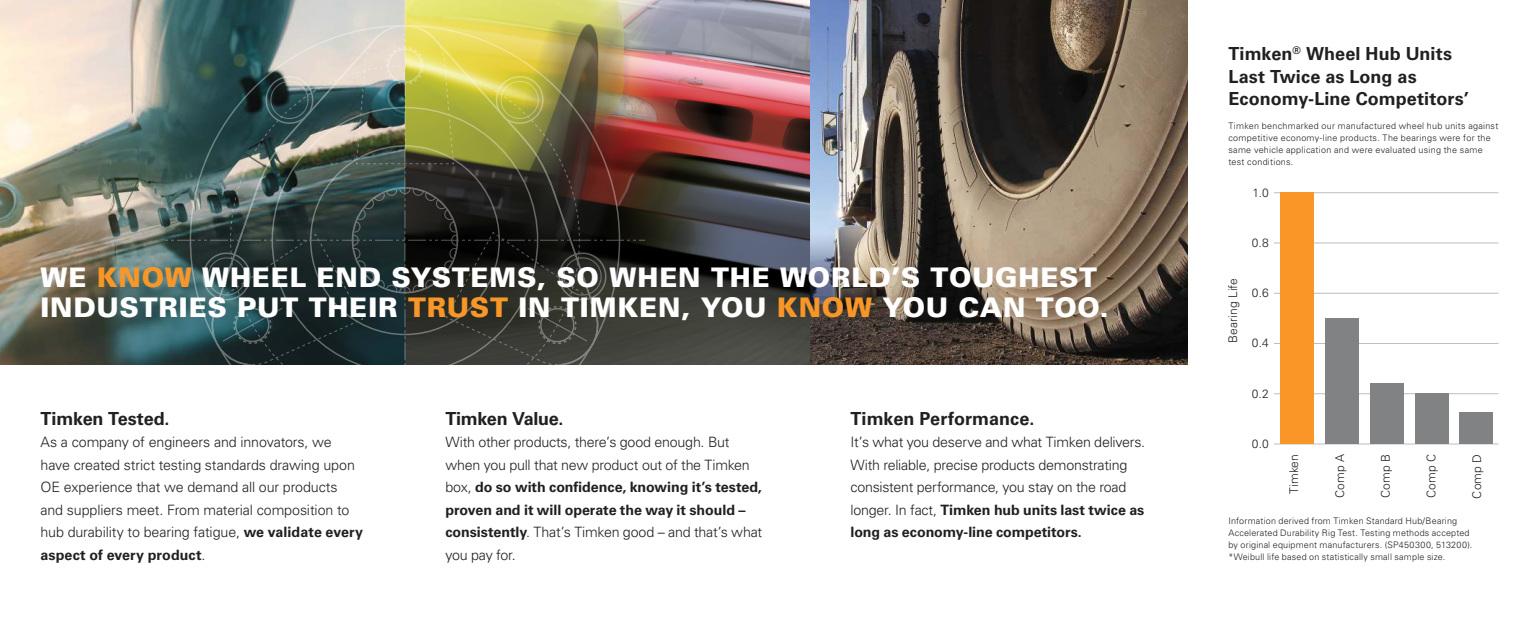
<style>
.page{position:relative;width:1539px;height:621px;background:#fff}
.page>*{position:absolute;margin:0;border:0;box-sizing:border-box;transform-origin:0 0}
.t1{font:900 27px/30px "Univers LT Std";letter-spacing:.025em;color:#fff}
.t2{font:700 18px/22.5px "Univers LT Std";color:#221f1f}
.t3{font:300 14.25px/22.5px "Univers LT Std";letter-spacing:-.015em;color:#221f1f}
.t4{font:300 12px "Univers LT Std";letter-spacing:.01em;color:#221f1f}
.t5{font:300 9px/12px "Univers LT Std";letter-spacing:.025em;color:#221f1f}
.s1{color:#f89728}
.s2{font-weight:700}
</style>
<div class="page">
<img style="left:0;top:0;width:1188px;height:365px">
<hr style="left:1274px;top:243px;width:225px;height:1px;background:#bbbdbf">
<hr style="left:1274px;top:293px;width:225px;height:1px;background:#bbbdbf">
<hr style="left:1274px;top:343px;width:225px;height:1px;background:#bbbdbf">
<hr style="left:1274px;top:393px;width:225px;height:1px;background:#bbbdbf">
<hr style="left:1274px;top:444px;width:225px;height:1px;background:#bbbdbf">
<hr style="left:1274px;top:192px;width:225px;height:1px;background:#bbbdbf">
<div style="left:1280px;top:192px;width:34px;height:252px;background:#f89728"></div>
<div style="left:1325px;top:318px;width:34px;height:126px;background:#808284"></div>
<div style="left:1370px;top:383px;width:34px;height:61px;background:#808284"></div>
<div style="left:1415px;top:393px;width:33px;height:51px;background:#808284"></div>
<div style="left:1460px;top:412px;width:33px;height:32px;background:#808284"></div>
<img style="left:165px;top:0;width:480px;height:365px">
<h1 class="t1" style="left:40px;top:264px;width:1070px">WE <span class="s1">KNOW</span> WHEEL END SYSTEMS, SO WHEN THE WORLD’S TOUGHEST<br>INDUSTRIES PUT THEIR <span class="s1">TRUST</span> IN TIMKEN, YOU <span class="s1">KNOW</span> YOU CAN TOO.</h1>
<p class="t2" style="left:40px;top:409px;width:131px">Timken Tested.</p>
<p class="t3" style="left:40px;top:432px;width:324px">As a company of engineers and innovators, we have created strict testing standards drawing upon OE experience that we demand all our products and suppliers meet. From material composition to hub durability to bearing fatigue, <span class="s2">we validate every aspect of every product</span>.</p>
<p class="t2" style="left:445px;top:409px;width:119px">Timken Value.</p>
<p class="t3" style="left:445px;top:432px;width:318px">With other products, there’s good enough. But when you pull that new product out of the Timken box, <span class="s2">do so with confidence, knowing it’s tested, proven and it will operate the way it should – consistently</span>. That’s Timken good – and that’s what you pay for.</p>
<p class="t2" style="left:850px;top:409px;width:185px">Timken Performance.</p>
<p class="t3" style="left:850px;top:432px;width:296px">It’s what you deserve and what Timken delivers.<br>With reliable, precise products demonstrating consistent performance, you stay on the road longer. In fact, <span class="s2">Timken hub units last twice as long as economy-line competitors.</span></p>
<p class="t2" style="left:1228px;top:44px;width:242px">Timken<sup>®</sup> Wheel Hub Units<br>Last Twice as Long as<br>Economy-Line Competitors’</p>
<p class="t5" style="left:1229px;top:121px;width:271px">Timken benchmarked our manufactured wheel hub units against competitive economy-line products. The bearings were for the same vehicle application and were evaluated using the same test conditions.</p>
<p class="t4" style="left:1253px;top:188px;width:18px">1.0</p>
<p class="t4" style="left:1228px;top:343px;width:66px;rotate:-90deg">Bearing Life</p>
<p class="t4" style="left:1252px;top:238px;width:19px">0.8</p>
<p class="t4" style="left:1252px;top:288px;width:19px">0.6</p>
<p class="t4" style="left:1252px;top:339px;width:19px">0.4</p>
<p class="t4" style="left:1252px;top:389px;width:19px">0.2</p>
<p class="t4" style="left:1252px;top:439px;width:19px">0.0</p>
<p class="t4" style="left:1289px;top:494px;width:41px;rotate:-90deg">Timken</p>
<p class="t4" style="left:1335px;top:498px;width:45px;rotate:-90deg">Comp A</p>
<p class="t4" style="left:1381px;top:498px;width:45px;rotate:-90deg">Comp B</p>
<p class="t4" style="left:1427px;top:498px;width:45px;rotate:-90deg">Comp C</p>
<p class="t4" style="left:1472px;top:499px;width:46px;rotate:-90deg">Comp D</p>
<p class="t5" style="left:1229px;top:516px;width:245px">Information derived from Timken Standard Hub/Bearing Accelerated Durability Rig Test. Testing methods accepted by original equipment manufacturers. (SP450300, 513200). *Weibull life based on statistically small sample size.</p>
</div>
